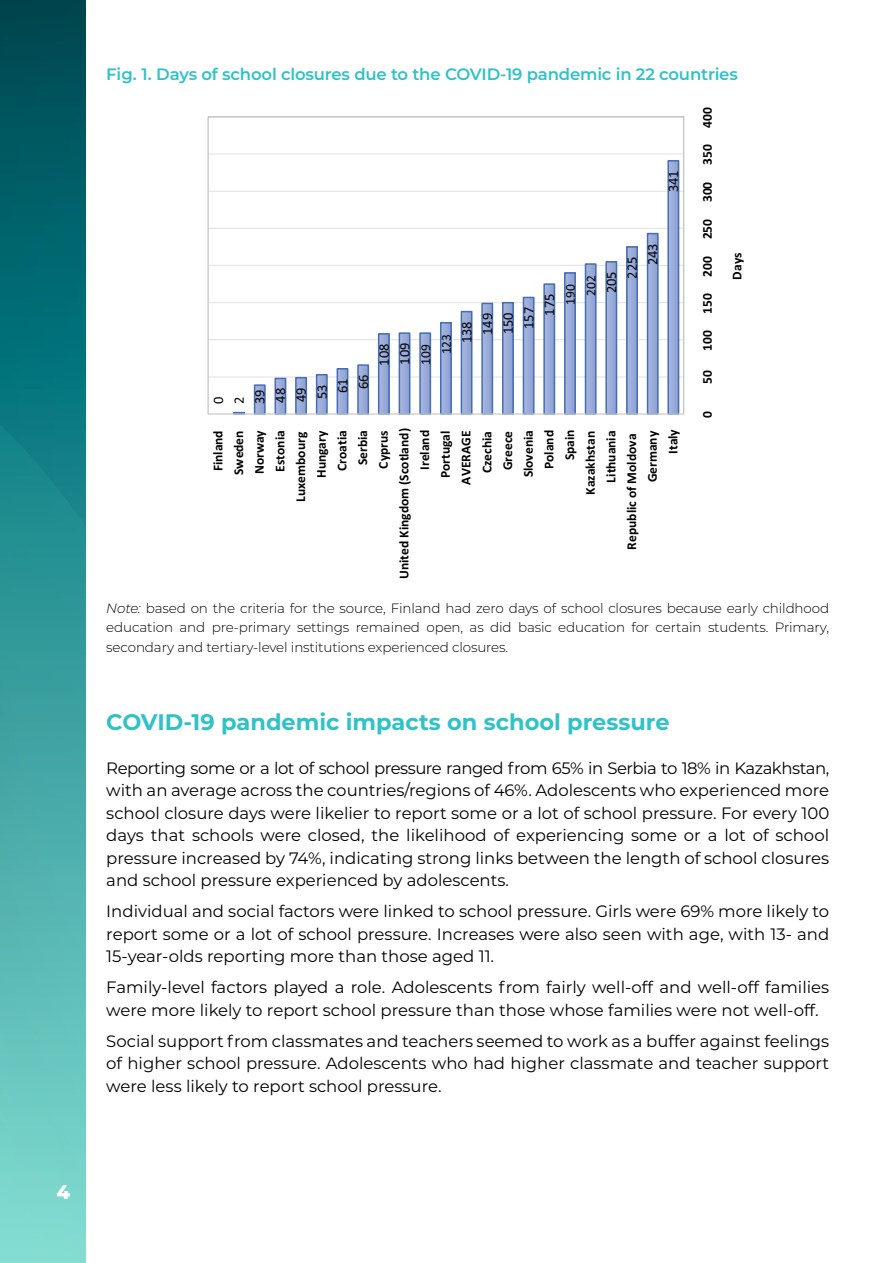
<style>
.page{position:relative;width:893px;height:1263px;background:#fff}
.page>*{position:absolute;margin:0;border:0;box-sizing:border-box;transform-origin:0 0}
.t1{font:700 22.5px "Montserrat";color:#30c2c6}
.t2{font:800 19.5px "Montserrat";color:#fff}
.main_text{font:16.5px/22.5px "Montserrat";color:#000;text-align:justify}
.t3{font:600 16.5px "Montserrat";letter-spacing:-.01em;color:#30c2c6}
.t4{font:14.55px/20.7px "Calibri";color:#000}
.t5{font:300 13.5px/19.5px "Montserrat";letter-spacing:-.01em;color:#000;text-align:justify}
.t6{font:700 13.5px/20.7px "Calibri";color:#000}
.t7{font:13.5px "Calibri";color:#000}
.s1{font-style:italic}
</style>
<div class="page">
<svg style="left:0;top:0;width:85px;height:409px;background:#005f68"></svg>
<svg style="left:0;top:409px;width:85px;height:854px;background:#4badab"></svg>
<hr style="left:208px;top:376px;width:476px;height:1px;background:#e2e3e3">
<hr style="left:208px;top:339px;width:476px;height:1px;background:#e2e3e3">
<hr style="left:208px;top:302px;width:476px;height:1px;background:#e2e3e3">
<hr style="left:208px;top:265px;width:476px;height:1px;background:#e2e3e3">
<hr style="left:208px;top:228px;width:476px;height:1px;background:#e2e3e3">
<hr style="left:208px;top:191px;width:476px;height:1px;background:#e2e3e3">
<hr style="left:208px;top:153px;width:476px;height:1px;background:#e2e3e3">
<div style="left:668px;top:161px;width:11px;height:253px;background:#9cadd9"></div>
<div style="left:667px;top:160px;width:12px;height:254px;border:2px solid #466db4"></div>
<div style="left:647px;top:234px;width:11px;height:180px;background:#9aabd8"></div>
<div style="left:647px;top:233px;width:12px;height:181px;border:2px solid #466db4"></div>
<div style="left:627px;top:247px;width:10px;height:167px;background:#9bacd9"></div>
<div style="left:626px;top:246px;width:12px;height:168px;border:2px solid #466db4"></div>
<div style="left:606px;top:262px;width:10px;height:152px;background:#9cadd9"></div>
<div style="left:605px;top:261px;width:12px;height:153px;border:2px solid #466db4"></div>
<div style="left:585px;top:264px;width:11px;height:150px;background:#9aabd8"></div>
<div style="left:585px;top:263px;width:12px;height:151px;border:2px solid #466db4"></div>
<div style="left:565px;top:273px;width:10px;height:141px;background:#9bacd9"></div>
<div style="left:564px;top:272px;width:12px;height:142px;border:2px solid #466db4"></div>
<div style="left:544px;top:284px;width:10px;height:130px;background:#9cacd9"></div>
<div style="left:543px;top:283px;width:12px;height:131px;border:2px solid #466db4"></div>
<div style="left:523px;top:297px;width:11px;height:117px;background:#9aabd8"></div>
<div style="left:523px;top:297px;width:12px;height:117px;border:2px solid #466db4"></div>
<div style="left:503px;top:303px;width:10px;height:111px;background:#9bacd8"></div>
<div style="left:502px;top:302px;width:12px;height:112px;border:2px solid #466db4"></div>
<div style="left:482px;top:303px;width:10px;height:111px;background:#9cacd9"></div>
<div style="left:481px;top:303px;width:12px;height:111px;border:2px solid #466db4"></div>
<div style="left:461px;top:312px;width:11px;height:102px;background:#9cacd9"></div>
<div style="left:461px;top:311px;width:11px;height:103px;border:2px solid #466db4"></div>
<div style="left:441px;top:323px;width:10px;height:91px;background:#9bacd8"></div>
<div style="left:440px;top:322px;width:12px;height:92px;border:2px solid #466db4"></div>
<div style="left:420px;top:333px;width:10px;height:81px;background:#9bacd9"></div>
<div style="left:419px;top:332px;width:12px;height:82px;border:2px solid #466db4"></div>
<div style="left:399px;top:333px;width:11px;height:81px;background:#9bacd9"></div>
<div style="left:399px;top:332px;width:11px;height:82px;border:2px solid #466db4"></div>
<div style="left:379px;top:334px;width:10px;height:80px;background:#9aabd8"></div>
<div style="left:378px;top:333px;width:12px;height:81px;border:2px solid #466db4"></div>
<div style="left:358px;top:365px;width:10px;height:49px;background:#9bacd9"></div>
<div style="left:357px;top:364px;width:12px;height:50px;border:2px solid #466db4"></div>
<div style="left:337px;top:369px;width:11px;height:45px;background:#9bacd9"></div>
<div style="left:337px;top:368px;width:11px;height:46px;border:2px solid #466db4"></div>
<div style="left:317px;top:375px;width:10px;height:39px;background:#9aabd8"></div>
<div style="left:316px;top:374px;width:12px;height:40px;border:2px solid #466db4"></div>
<div style="left:296px;top:378px;width:10px;height:36px;background:#9bacd9"></div>
<div style="left:295px;top:377px;width:12px;height:37px;border:2px solid #466db4"></div>
<div style="left:275px;top:378px;width:11px;height:36px;background:#9cadd9"></div>
<div style="left:274px;top:378px;width:12px;height:36px;border:2px solid #466db4"></div>
<div style="left:255px;top:385px;width:10px;height:29px;background:#9aabd8"></div>
<div style="left:254px;top:384px;width:12px;height:30px;border:2px solid #466db4"></div>
<svg style="left:233px;top:412px;width:12px;height:1px"></svg>
<hr style="left:208px;top:413px;width:476px;height:2px;background:#e2e3e3">
<p class="t2" style="left:57px;top:1178px;width:15px">4</p>
<p class="t3" style="left:106px;top:62px;width:633px">Fig. 1. Days of school closures due to the COVID-19 pandemic in 22 countries</p>
<p class="t4" style="left:663px;top:192px;width:24px;rotate:-90deg">341</p>
<p class="t4" style="left:373px;top:365px;width:24px;rotate:-90deg">108<br>109</p>
<p class="t7" style="left:416px;top:365px;width:22px;rotate:-90deg">109</p>
<p class="t7" style="left:437px;top:354px;width:22px;rotate:-90deg">123</p>
<p class="t4" style="left:456px;top:343px;width:24px;rotate:-90deg">138</p>
<p class="t4" style="left:477px;top:335px;width:24px;rotate:-90deg">149</p>
<p class="t4" style="left:497px;top:334px;width:24px;rotate:-90deg">150</p>
<p class="t4" style="left:518px;top:329px;width:24px;rotate:-90deg">157</p>
<p class="t4" style="left:539px;top:316px;width:24px;rotate:-90deg">175</p>
<p class="t7" style="left:561px;top:305px;width:22px;rotate:-90deg">190</p>
<p class="t7" style="left:582px;top:296px;width:22px;rotate:-90deg">202</p>
<p class="t4" style="left:601px;top:293px;width:24px;rotate:-90deg">205</p>
<p class="t4" style="left:621px;top:279px;width:24px;rotate:-90deg">225</p>
<p class="t4" style="left:642px;top:265px;width:24px;rotate:-90deg">243</p>
<p class="t6" style="left:697px;top:351px;width:245px;rotate:-90deg">100 150 200 250 300 350 400</p>
<p class="t6" style="left:726px;top:280px;width:28px;rotate:-90deg">Days</p>
<p class="t4" style="left:208px;top:404px;width:18px;rotate:-90deg">0<br>2<br>39<br>48</p>
<p class="t4" style="left:290px;top:402px;width:19px;rotate:-90deg">49<br>53</p>
<p class="t4" style="left:332px;top:393px;width:16px;rotate:-90deg">61</p>
<p class="t4" style="left:352px;top:389px;width:16px;rotate:-90deg">66</p>
<p class="t6" style="left:697px;top:384px;width:15px;rotate:-90deg">50</p>
<p class="t6" style="left:697px;top:418px;width:8px;rotate:-90deg">0</p>
<p class="t6" style="left:207px;top:471px;width:42px;rotate:-90deg">Finland</p>
<p class="t6" style="left:228px;top:475px;width:46px;rotate:-90deg">Sweden<br>Norway</p>
<p class="t6" style="left:269px;top:471px;width:43px;rotate:-90deg">Estonia</p>
<p class="t6" style="left:290px;top:502px;width:71px;rotate:-90deg">Luxembourg</p>
<p class="t6" style="left:311px;top:478px;width:49px;rotate:-90deg">Hungary</p>
<p class="t6" style="left:332px;top:471px;width:42px;rotate:-90deg">Croatia</p>
<p class="t6" style="left:352px;top:465px;width:37px;rotate:-90deg">Serbia</p>
<p class="t6" style="left:373px;top:468px;width:40px;rotate:-90deg">Cyprus</p>
<p class="t6" style="left:394px;top:579px;width:152px;rotate:-90deg">United Kingdom (Scotland)</p>
<p class="t6" style="left:414px;top:470px;width:41px;rotate:-90deg">Ireland</p>
<p class="t6" style="left:435px;top:478px;width:49px;rotate:-90deg">Portugal</p>
<p class="t6" style="left:456px;top:485px;width:55px;rotate:-90deg">AVERAGE</p>
<p class="t6" style="left:476px;top:473px;width:44px;rotate:-90deg">Czechia</p>
<p class="t6" style="left:497px;top:470px;width:41px;rotate:-90deg">Greece</p>
<p class="t6" style="left:518px;top:477px;width:49px;rotate:-90deg">Slovenia</p>
<p class="t6" style="left:538px;top:469px;width:40px;rotate:-90deg">Poland</p>
<p class="t6" style="left:559px;top:460px;width:32px;rotate:-90deg">Spain</p>
<p class="t6" style="left:580px;top:495px;width:65px;rotate:-90deg">Kazakhstan</p>
<p class="t6" style="left:600px;top:482px;width:53px;rotate:-90deg">Lithuania</p>
<p class="t6" style="left:621px;top:550px;width:117px;rotate:-90deg">Republic of Moldova</p>
<p class="t6" style="left:642px;top:482px;width:53px;rotate:-90deg">Germany</p>
<p class="t6" style="left:662px;top:454px;width:26px;rotate:-90deg">Italy</p>
<p class="t5" style="left:106px;top:598px;width:724px"><span class="s1">Note:</span> based on the criteria for the source, Finland had zero days of school closures because early childhood education and pre-primary settings remained open, as did basic education for certain students. Primary, secondary and tertiary-level institutions experienced closures.</p>
<p class="t1" style="left:106px;top:706px;width:565px">COVID-19 pandemic impacts on school pressure</p>
<p class="main_text" style="left:106px;top:756px;width:724px">Reporting some or a lot of school pressure ranged from 65% in Serbia to 18% in Kazakhstan, with an average across the countries/regions of 46%. Adolescents who experienced more school closure days were likelier to report some or a lot of school pressure. For every 100 days that schools were closed, the likelihood of experiencing some or a lot of school pressure increased by 74%, indicating strong links between the length of school closures and school pressure experienced by adolescents.</p>
<p class="main_text" style="left:106px;top:899px;width:724px">Individual and social factors were linked to school pressure. Girls were 69% more likely to report some or a lot of school pressure. Increases were also seen with age, with 13- and 15-year-olds reporting more than those aged 11.</p>
<p class="main_text" style="left:106px;top:975px;width:724px">Family-level factors played a role. Adolescents from fairly well-off and well-off families were more likely to report school pressure than those whose families were not well-off.</p>
<p class="main_text" style="left:106px;top:1029px;width:724px">Social support from classmates and teachers seemed to work as a buffer against feelings of higher school pressure. Adolescents who had higher classmate and teacher support were less likely to report school pressure.</p>
</div>
